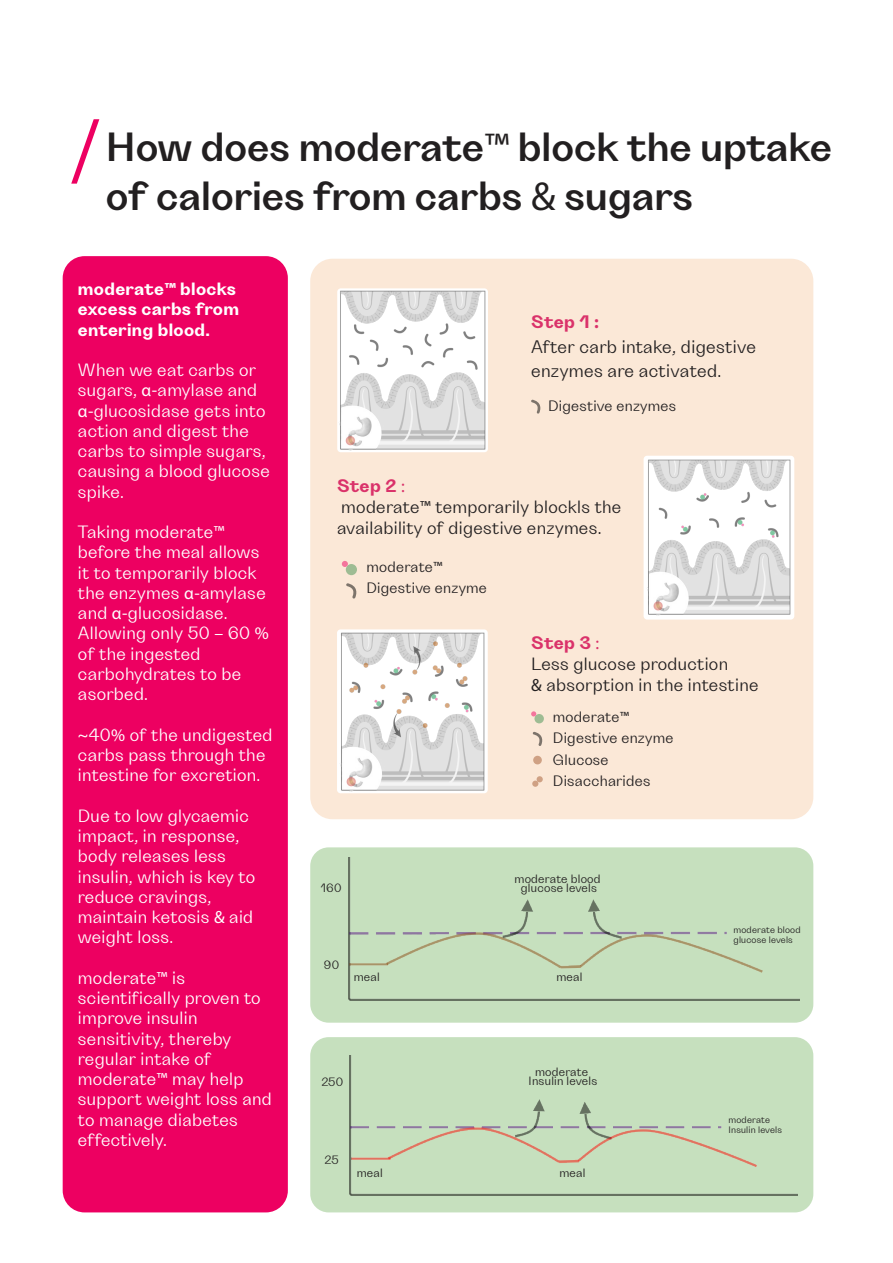
<style>
.page{position:relative;width:893px;height:1263px;background:#fff}
.page>*{position:absolute;margin:0;border:0;box-sizing:border-box;transform-origin:0 0}
.t1{font:40.5px/48.6px "Grotta Trial Semibold";color:#221f20}
.t2{font:18px/24.6px "Grotta Trial Regular";letter-spacing:.02em;color:#221f20}
.t3{font:18px "Grotta Trial Bold";letter-spacing:.02em;color:#da326a}
.t4{font:17.7px/20.2px "Grotta Trial Regular";letter-spacing:.02em;color:#fff}
.t5{font:17.7px/21.3px "Grotta Trial Regular";letter-spacing:.02em;color:#221f20}
.t6{font:17.7px/20.2px "Grotta Trial Bold";letter-spacing:.02em;color:#fff}
.t7{font:15px/21.1px "Grotta Trial Regular";letter-spacing:.02em;color:#221f20}
.t8{font:12px/9.3px "Grotta Trial Regular";letter-spacing:.02em;color:#221f20;text-align:center}
.t9{font:9.3px/9.6px "Grotta Trial Regular";letter-spacing:.02em;color:#221f20}
.s1{font-family:"Myriad Pro"}
.s2{font-family:"Myriad Pro";font-weight:700}
</style>
<div class="page">
<div style="left:310px;top:259px;width:503px;height:560px;background:#fbe8d7;border-radius:22px"></div>
<svg style="left:71px;top:119px;width:28px;height:65px"></svg>
<div style="left:63px;top:256px;width:225px;height:956px;background:#ed0061;border-radius:22px"></div>
<img style="left:337px;top:288px;width:150px;height:164px">
<svg style="left:531px;top:400px;width:9px;height:14px"></svg>
<svg style="left:346px;top:583px;width:10px;height:15px"></svg>
<div style="left:346px;top:564px;width:11px;height:11px;background:#9ebc93;border-radius:50%"></div>
<svg style="left:342px;top:561px;width:6px;height:6px"></svg>
<div style="left:644px;top:456px;width:150px;height:164px;background:#fff;border-radius:4px"></div>
<img style="left:647px;top:459px;width:144px;height:157px">
<svg style="left:533px;top:732px;width:9px;height:14px"></svg>
<div style="left:534px;top:714px;width:10px;height:9px;background:#9ebc93;border-radius:50%"></div>
<svg style="left:531px;top:711px;width:5px;height:5px"></svg>
<div style="left:533px;top:756px;width:9px;height:8px;background:#cfa184;border-radius:50%"></div>
<svg style="left:532px;top:776px;width:11px;height:11px"></svg>
<div style="left:310px;top:847px;width:503px;height:176px;background:#c6e0be;border-radius:18px"></div>
<div style="left:310px;top:1037px;width:503px;height:175px;background:#c6e0be;border-radius:18px"></div>
<img style="left:348px;top:857px;width:451px;height:143px">
<img style="left:350px;top:1055px;width:448px;height:140px">
<img style="left:338px;top:629px;width:149px;height:164px">
<h1 class="t1" style="left:106px;top:127px;width:727px">How does moderate<span class="s1">™</span> block the uptake of calories from carbs <span class="s1">&amp;</span> sugars</h1>
<p class="t6" style="left:78px;top:281px;width:162px">moderate<span class="s2">™</span> blocks excess carbs from entering blood.</p>
<p class="t4" style="left:78px;top:362px;width:193px">When we eat carbs or sugars, <span class="s1">α-</span>amylase and <span class="s1">α-</span>glucosidase gets into action and digest the carbs to simple sugars, causing a blood glucose spike.</p>
<p class="t4" style="left:78px;top:524px;width:192px">Taking moderate<span class="s1">™ </span>before the meal allows it to temporarily block the enzymes <span class="s1">α-</span>amylase and <span class="s1">α-</span>glucosidase.<br>Allowing only 50 <span class="s1">–</span> 60 <span class="s1">% </span>of the ingested carbohydrates to be asorbed.</p>
<p class="t4" style="left:78px;top:726px;width:196px"><span class="s1">~</span>40<span class="s1">%</span> of the undigested carbs pass through the intestine for excretion.</p>
<p class="t4" style="left:78px;top:807px;width:179px">Due to low glycaemic impact, in response, body releases less insulin, which is key to reduce cravings, maintain ketosis <span class="s1">&amp;</span> aid weight loss.</p>
<p class="t4" style="left:78px;top:969px;width:195px">moderate<span class="s1">™</span> is scientifically proven to improve insulin sensitivity, thereby regular intake of moderate<span class="s1">™</span> may help support weight loss and to manage diabetes effectively.</p>
<p class="t3" style="left:531px;top:315px;width:69px">Step 1 <span class="s2">:</span></p>
<p class="t2" style="left:531px;top:336px;width:226px">After carb intake, digestive enzymes are activated.</p>
<p class="t7" style="left:548px;top:397px;width:130px">Digestive enzymes</p>
<p class="t3" style="left:337px;top:479px;width:69px">Step 2 <span class="s1">:</span></p>
<p class="t5" style="left:337px;top:498px;width:286px">moderate<span class="s1">™</span> temporarily blockls the availability of digestive enzymes.</p>
<p class="t7" style="left:366px;top:557px;width:122px">moderate<span class="s1">™<br></span>Digestive enzyme</p>
<p class="t3" style="left:531px;top:636px;width:70px">Step 3 <span class="s1">:</span></p>
<p class="t5" style="left:531px;top:655px;width:229px">Less glucose production<br><span class="s1">&amp;</span> absorption in the intestine</p>
<p class="t7" style="left:553px;top:708px;width:122px">moderate<span class="s1">™<br></span>Digestive enzyme<br>Glucose<br>Disaccharides</p>
<p class="t8" style="left:321px;top:884px;width:22px">160</p>
<p class="t8" style="left:514px;top:875px;width:88px">moderate blood glucose levels</p>
<p class="t8" style="left:324px;top:962px;width:17px">90</p>
<p class="t8" style="left:354px;top:973px;width:28px">meal</p>
<p class="t8" style="left:556px;top:973px;width:28px">meal</p>
<p class="t8" style="left:321px;top:1079px;width:23px">250</p>
<p class="t8" style="left:529px;top:1068px;width:70px">moderate<br>Insulin levels</p>
<p class="t8" style="left:325px;top:1156px;width:16px">25</p>
<p class="t8" style="left:357px;top:1169px;width:28px">meal</p>
<p class="t8" style="left:559px;top:1169px;width:28px">meal</p>
<p class="t9" style="left:733px;top:926px;width:69px">moderate blood glucose levels</p>
<p class="t9" style="left:729px;top:1116px;width:55px">moderate<br>Insulin levels</p>
</div>
